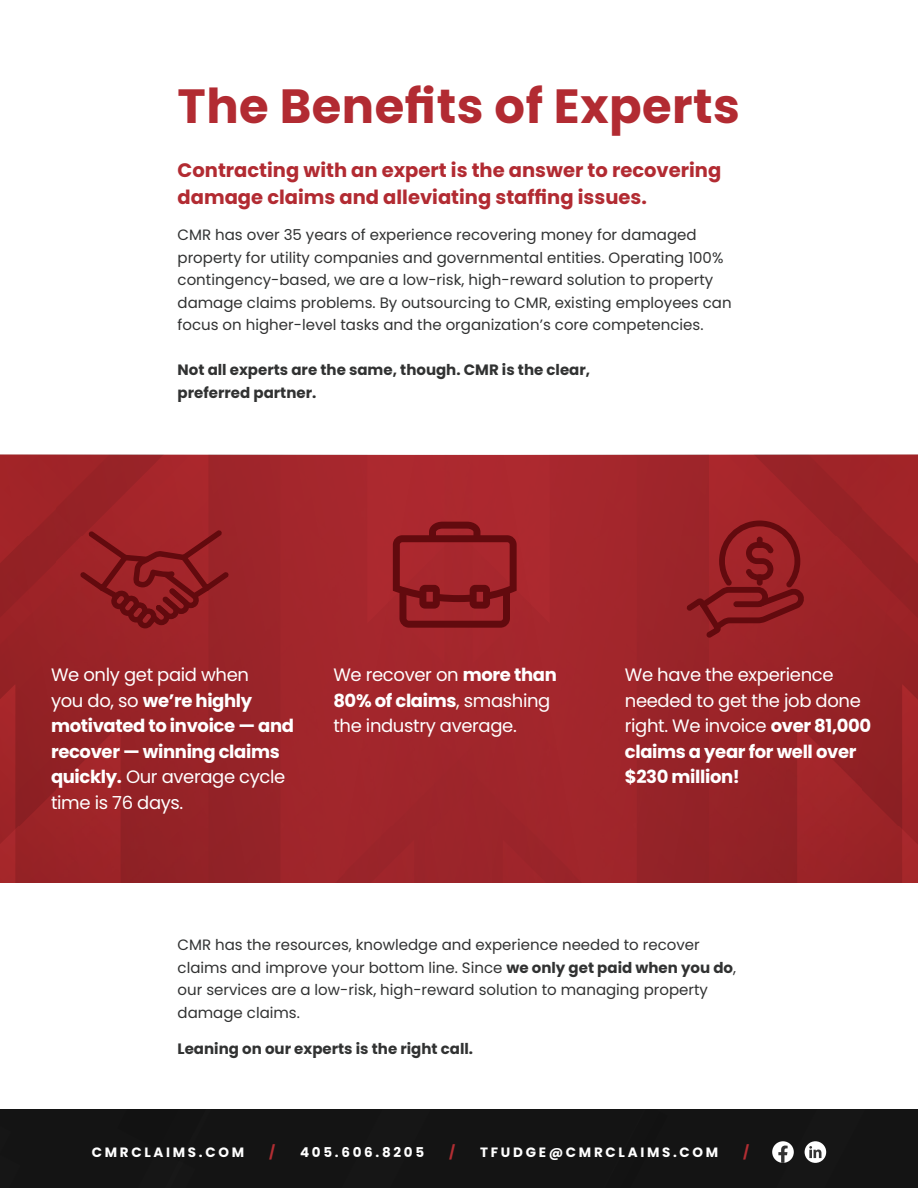
<style>
.page{position:relative;width:918px;height:1188px;background:#fff}
.page>*{position:absolute;margin:0;border:0;box-sizing:border-box;transform-origin:0 0}
.Heading{font:700 48px "Poppins";letter-spacing:.01em;color:#b22b32}
.Sub-Head{font:700 19.5px/27px "Poppins";color:#b22b32}
.t1{font:18px/25.5px "Poppins";letter-spacing:-.02em;color:#fff}
.t2{font:700 18px/25.5px "Poppins";letter-spacing:-.02em;color:#fff}
.Paragraph{font:15px/22.5px "Poppins";color:#313232}
.Paragraph-2{font:700 15px "Poppins";color:#313232}
.t3{font:700 13.5px "Poppins";letter-spacing:.2em;color:#fff}
.t4{font:700 13.5px "Poppins";color:#b32e33}
.s1{font-weight:400}
.s2{font-weight:700}
</style>
<div class="page">
<img style="left:740px;top:455px;width:178px;height:427px">
<img style="left:0;top:455px;width:740px;height:427px">
<svg style="left:79px;top:529px;width:151px;height:100px;background:#911e22"></svg>
<svg style="left:685px;top:519px;width:122px;height:121px;background:#921e23"></svg>
<div style="left:757px;top:574px;width:6px;height:12px;border:2px solid #620a0e;border-radius:2px"></div>
<svg style="left:393px;top:522px;width:124px;height:106px;background:#911d23"></svg>
<div style="left:0;top:1109px;width:918px;height:79px;background:#141414"></div>
<p class="Heading" style="left:178px;top:79px;width:564px">The Benefits of Experts</p>
<p class="Sub-Head" style="left:178px;top:157px;width:545px">Contracting with an expert is the answer to recovering damage claims and alleviating staffing issues.</p>
<p class="Paragraph" style="left:178px;top:224px;width:556px">CMR has over 35 years of experience recovering money for damaged property for utility companies and governmental entities. Operating 100% contingency-based, we are a low-risk, high-reward solution to property damage claims problems. By outsourcing to CMR, existing employees can focus on higher-level tasks and the organization’s core competencies.</p>
<p class="Paragraph-2" style="left:178px;top:361px;width:414px">Not all experts are the same, though. CMR is the clear,</p>
<p class="Paragraph-2" style="left:178px;top:384px;width:140px">preferred partner.</p>
<p class="t2" style="left:51px;top:662px;width:245px"><span class="s1">We only get paid when<br>you do, so</span> we’re highly motivated to invoice — and recover — winning claims quickly. <span class="s1">Our average cycle time is 76 days.</span></p>
<p class="t1" style="left:333px;top:662px;width:225px">We recover on <span class="s2">more than<br>80% of claims</span>, smashing the industry average.</p>
<p class="t1" style="left:625px;top:662px;width:248px">We have the experience needed to get the job done right. We invoice <span class="s2">over 81,000 claims a year for well over $230 million!</span></p>
<p class="Paragraph" style="left:178px;top:934px;width:560px">CMR has the resources, knowledge and experience needed to recover claims and improve your bottom line. Since <span class="s2">we only get paid when you do</span>, our services are a low-risk, high-reward solution to managing property damage claims.</p>
<p class="Paragraph-2" style="left:178px;top:1040px;width:297px">Leaning on our experts is the right call.</p>
<p class="t3" style="left:92px;top:1144px;width:154px">CMRCLAIMS.COM</p>
<p class="t4" style="left:269px;top:1144px;width:8px">/</p>
<p class="t3" style="left:300px;top:1144px;width:126px">405.606.8205</p>
<p class="t4" style="left:449px;top:1144px;width:8px">/</p>
<p class="t3" style="left:480px;top:1144px;width:240px">TFUDGE@CMRCLAIMS.COM</p>
<p class="t4" style="left:743px;top:1144px;width:8px">/</p>
</div>
